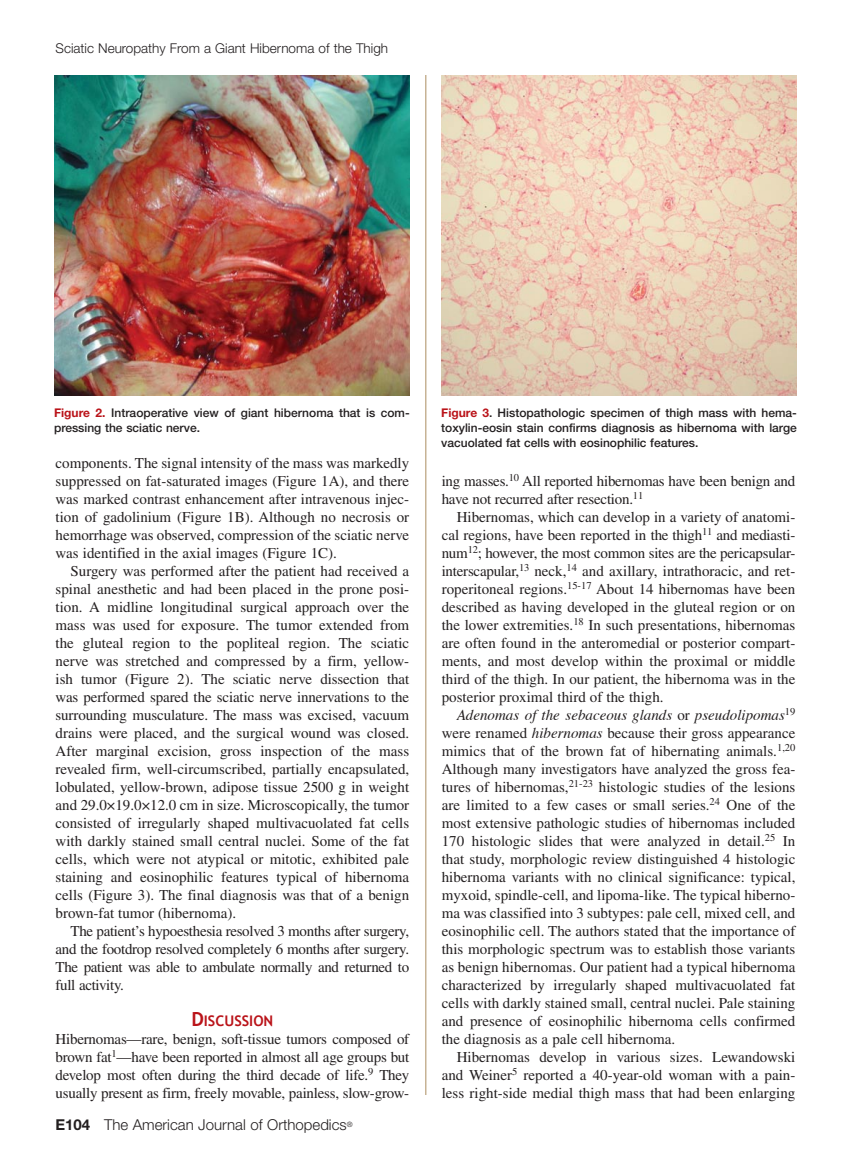
<style>
.page{position:relative;width:851px;height:1161px;background:#fff}
.page>*{position:absolute;margin:0;border:0;box-sizing:border-box;transform-origin:0 0}
.t1{font:15px/18px "Times";color:#231f20;text-align:justify}
.t2{font:300 15px "Helvetica Neue";color:#231f20}
.t3{font:700 14.7px "Trebuchet MS";color:#ba1319}
.t4{font:300 13.5px "Helvetica Neue";color:#231f20}
.t5{font:500 12px/15px "Helvetica Neue";color:#231f20}
.s1{font-weight:700;color:#ba1319}
.s2{font-size:19.5px}
.s3{font-weight:700}
.s4{font-style:italic}
</style>
<div class="page">
<hr style="left:425px;top:75px;width:1px;height:1020px;background:#ab8d60">
<img style="left:54px;top:75px;width:356px;height:321px">
<img style="left:441px;top:75px;width:355px;height:321px">
<p class="t4" style="left:56px;top:40px;width:334px">Sciatic Neuropathy From a Giant Hibernoma of the Thigh</p>
<p class="t5" style="left:54px;top:405px;width:357px"><span class="s1">Figure 2.</span> Intraoperative view of giant hibernoma that is com&shy;pressing the sciatic nerve.</p>
<p class="t5" style="left:441px;top:405px;width:357px;text-align:justify"><span class="s1">Figure 3</span>. Histopathologic specimen of thigh mass with hema&shy;toxylin-eosin stain confirms diagnosis as hibernoma with large vacuolated fat cells with eosinophilic features.</p>
<p class="t1" style="left:56px;top:454px;width:355px">components. The signal intensity of the mass was markedly suppressed on fat-saturated images (Figure 1A), and there was marked contrast enhancement after intravenous injec&shy;tion of gadolinium (Figure 1B). Although no necrosis or hemorrhage was observed, compression of the sciatic nerve was identified in the axial images (Figure 1C).</p>
<p class="t1" style="left:56px;top:562px;width:355px;text-indent:15px">Surgery was performed after the patient had received a spinal anesthetic and had been placed in the prone posi&shy;tion. A midline longitudinal surgical approach over the mass was used for exposure. The tumor extended from the gluteal region to the popliteal region. The sciatic nerve was stretched and compressed by a firm, yellow&shy;ish tumor (Figure 2). The sciatic nerve dissection that was performed spared the sciatic nerve innervations to the surrounding musculature. The mass was excised, vacuum drains were placed, and the surgical wound was closed.<br>After marginal excision, gross inspection of the mass revealed firm, well-circumscribed, partially encapsulated, lobulated, yellow-brown, adipose tissue 2500 g in weight and 29.0×19.0×12.0 cm in size. Microscopically, the tumor consisted of irregularly shaped multivacuolated fat cells with darkly stained small central nuclei. Some of the fat cells, which were not atypical or mitotic, exhibited pale staining and eosinophilic features typical of hibernoma cells (Figure 3). The final diagnosis was that of a benign brown-fat tumor (hibernoma).</p>
<p class="t1" style="left:56px;top:922px;width:355px;text-indent:15px">The patient’s hypoesthesia resolved 3 months after surgery, and the footdrop resolved completely 6 months after surgery.<br>The patient was able to ambulate normally and returned to full activity.</p>
<p class="t3" style="left:191px;top:1012px;width:83px"><span class="s2">D</span>ISCUSSION</p>
<p class="t1" style="left:56px;top:1030px;width:355px">Hibernomas—rare, benign, soft-tissue tumors composed of brown fat<sup>1</sup>—have been reported in almost all age groups but develop most often during the third decade of life.<sup>9</sup> They usually present as firm, freely movable, painless, slow-grow-</p>
<p class="t2" style="left:55px;top:1116px;width:298px"><span class="s3">E104</span> The American Journal of Orthopedics<sup>®</sup></p>
<p class="t1" style="left:441px;top:472px;width:355px">ing masses.<sup>10</sup> All reported hibernomas have been benign and have not recurred after resection.<sup>11</sup></p>
<p class="t1" style="left:441px;top:508px;width:355px;text-indent:15px">Hibernomas, which can develop in a variety of anatomi&shy;cal regions, have been reported in the thigh<sup>11</sup> and mediasti&shy;num<sup>12</sup>; however, the most common sites are the pericapsular&shy;interscapular,<sup>13</sup> neck,<sup>14</sup> and axillary, intrathoracic, and ret&shy;roperitoneal regions.<sup>15-17</sup> About 14 hibernomas have been described as having developed in the gluteal region or on the lower extremities.<sup>18</sup> In such presentations, hibernomas are often found in the anteromedial or posterior compart&shy;ments, and most develop within the proximal or middle third of the thigh. In our patient, the hibernoma was in the posterior proximal third of the thigh.</p>
<p class="t1" style="left:441px;top:706px;width:355px;text-indent:15px"><span class="s4">Adenomas of the sebaceous glands</span> or <span class="s4">pseudolipomas</span><sup>19 </sup>were renamed <span class="s4">hibernomas</span> because their gross appearance mimics that of the brown fat of hibernating animals.<sup>1,20<br></sup>Although many investigators have analyzed the gross fea&shy;tures of hibernomas,<sup>21-23</sup> histologic studies of the lesions are limited to a few cases or small series.<sup>24</sup> One of the most extensive pathologic studies of hibernomas included 170 histologic slides that were analyzed in detail.<sup>25</sup> In that study, morphologic review distinguished 4 histologic hibernoma variants with no clinical significance: typical, myxoid, spindle-cell, and lipoma-like. The typical hiberno&shy;ma was classified into 3 subtypes: pale cell, mixed cell, and eosinophilic cell. The authors stated that the importance of this morphologic spectrum was to establish those variants as benign hibernomas. Our patient had a typical hibernoma characterized by irregularly shaped multivacuolated fat cells with darkly stained small, central nuclei. Pale staining and presence of eosinophilic hibernoma cells confirmed the diagnosis as a pale cell hibernoma.</p>
<p class="t1" style="left:441px;top:1048px;width:355px;text-indent:15px">Hibernomas develop in various sizes. Lewandowski and Weiner<sup>5</sup> reported a 40-year-old woman with a pain&shy;less right-side medial thigh mass that had been enlarging</p>
</div>
